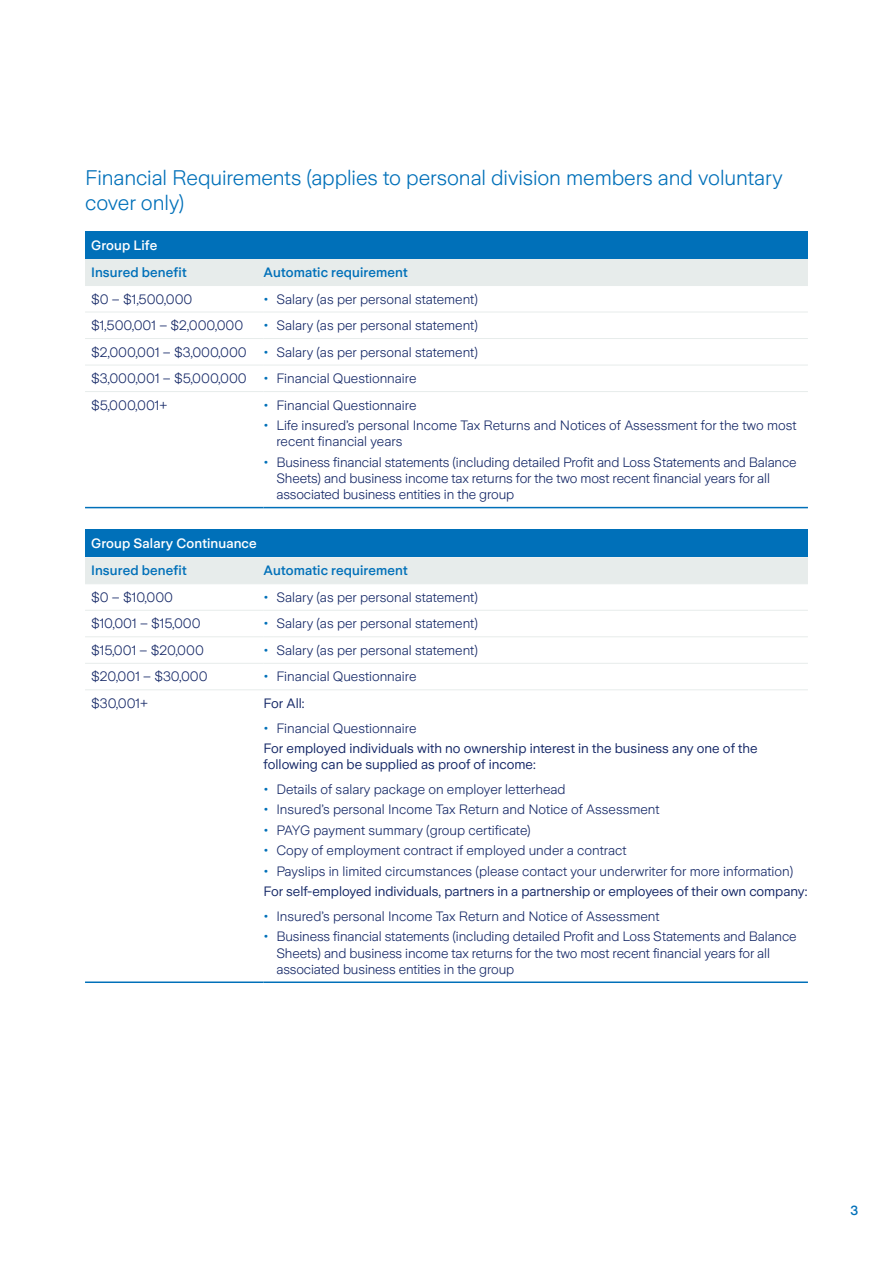
<style>
.page{position:relative;width:893px;height:1263px;background:#fff}
.page>*{position:absolute;margin:0;border:0;box-sizing:border-box;transform-origin:0 0}
.t1{font:300 21px/25.2px "Zurich Sans";letter-spacing:-.005em;color:#0070b9}
.t2{font:300 13.5px/16.2px "Zurich Sans";color:#142766}
.t3{font:13.5px/20.4px "Zurich Sans";color:#142766}
.t4{font:500 13.5px "Zurich Sans";letter-spacing:.01em;color:#0070b9}
.t5{font:500 13.5px "Zurich Sans";letter-spacing:.01em;color:#fff}
.t6{font:500 13.2px "Zurich Sans";color:#0070b9}
.s1{font-weight:400;color:#0070b9}
.s2{color:#0070b9}
.s3{font-weight:300}
</style>
<div class="page">
<div style="left:85px;top:231px;width:723px;height:28px;background:#0070b9"></div>
<div style="left:85px;top:259px;width:723px;height:26px;background:#e7eceb"></div>
<hr style="left:85px;top:285px;width:179px;height:1px;background:#e7eceb">
<hr style="left:264px;top:285px;width:544px;height:1px;background:#e7eceb">
<hr style="left:85px;top:312px;width:179px;height:1px;background:#e7eceb">
<hr style="left:264px;top:312px;width:544px;height:1px;background:#e7eceb">
<hr style="left:85px;top:338px;width:179px;height:1px;background:#e7eceb">
<hr style="left:264px;top:338px;width:544px;height:1px;background:#e7eceb">
<hr style="left:85px;top:365px;width:179px;height:1px;background:#e7eceb">
<hr style="left:264px;top:365px;width:544px;height:1px;background:#e7eceb">
<hr style="left:85px;top:391px;width:179px;height:1px;background:#e7eceb">
<hr style="left:264px;top:391px;width:544px;height:1px;background:#e7eceb">
<hr style="left:85px;top:507px;width:179px;height:1px;background:#0070b9">
<hr style="left:264px;top:507px;width:544px;height:1px;background:#0070b9">
<div style="left:85px;top:530px;width:723px;height:27px;background:#0070b9"></div>
<div style="left:85px;top:557px;width:723px;height:26px;background:#e7eceb"></div>
<hr style="left:85px;top:583px;width:179px;height:1px;background:#e7eceb">
<hr style="left:264px;top:583px;width:544px;height:1px;background:#e7eceb">
<hr style="left:85px;top:610px;width:179px;height:1px;background:#e7eceb">
<hr style="left:264px;top:610px;width:544px;height:1px;background:#e7eceb">
<hr style="left:85px;top:636px;width:179px;height:1px;background:#e7eceb">
<hr style="left:264px;top:636px;width:544px;height:1px;background:#e7eceb">
<hr style="left:85px;top:663px;width:179px;height:1px;background:#e7eceb">
<hr style="left:264px;top:663px;width:544px;height:1px;background:#e7eceb">
<hr style="left:85px;top:981px;width:179px;height:2px;background:#0070b9">
<hr style="left:264px;top:981px;width:544px;height:2px;background:#0070b9">
<hr style="left:85px;top:689px;width:179px;height:1px;background:#e7eceb">
<hr style="left:264px;top:689px;width:544px;height:1px;background:#e7eceb">
<h1 class="t1" style="left:85px;top:165px;width:699px">Financial Requirements (applies to personal division members and voluntary cover only)</h1>
<p class="t5" style="left:91px;top:238px;width:68px">Group Life</p>
<p class="t4" style="left:91px;top:265px;width:97px">Insured benefit</p>
<p class="t4" style="left:264px;top:265px;width:146px">Automatic requirement</p>
<p class="t2" style="left:91px;top:291px;width:103px">$0 – $1,500,000</p>
<p class="t2" style="left:264px;top:291px;width:216px"><span class="s1">•</span> Salary (as per personal statement)</p>
<p class="t2" style="left:91px;top:317px;width:154px">$1,500,001 – $2,000,000</p>
<p class="t2" style="left:91px;top:312px;width:388px;line-height:26.5px;text-indent:173px"><span class="s1">•</span> Salary (as per personal statement) $2,000,001 – $3,000,000 <span class="s1">•</span> Salary (as per personal statement) $3,000,001 – $5,000,000 <span class="s1">•</span> Financial Questionnaire $5,000,001+</p>
<p class="t2" style="left:264px;top:397px;width:154px"><span class="s1">•</span> Financial Questionnaire</p>
<p class="t2" style="left:276px;top:417px;width:522px;text-indent:-13px"><span class="s1">•</span> Life insured’s personal Income Tax Returns and Notices of Assessment for the two most recent financial years</p>
<p class="t2" style="left:276px;top:454px;width:522px;text-indent:-13px"><span class="s1">•</span> Business financial statements (including detailed Profit and Loss Statements and Balance<br>Sheets) and business income tax returns for the two most recent financial years for all associated business entities in the group</p>
<p class="t5" style="left:91px;top:536px;width:167px">Group Salary Continuance</p>
<p class="t4" style="left:91px;top:563px;width:97px">Insured benefit</p>
<p class="t4" style="left:264px;top:563px;width:146px">Automatic requirement</p>
<p class="t2" style="left:91px;top:589px;width:84px">$0 – $10,000</p>
<p class="t2" style="left:264px;top:589px;width:216px"><span class="s1">•</span> Salary (as per personal statement)</p>
<p class="t2" style="left:91px;top:616px;width:111px">$10,001 – $15,000</p>
<p class="t2" style="left:264px;top:616px;width:216px"><span class="s1">•</span> Salary (as per personal statement)</p>
<p class="t2" style="left:91px;top:642px;width:114px">$15,001 – $20,000</p>
<p class="t2" style="left:264px;top:642px;width:216px"><span class="s1">•</span> Salary (as per personal statement)</p>
<p class="t2" style="left:91px;top:669px;width:118px">$20,001 – $30,000</p>
<p class="t2" style="left:264px;top:669px;width:154px"><span class="s1">•</span> Financial Questionnaire</p>
<p class="t2" style="left:91px;top:695px;width:58px">$30,001+</p>
<p class="t3" style="left:264px;top:693px;width:42px">For All:</p>
<p class="t3" style="left:264px;top:718px;width:495px"><span class="s2">•</span> <span class="s3">Financial Questionnaire<br></span>For employed individuals with no ownership interest in the business any one of the</p>
<p class="t3" style="left:264px;top:754px;width:274px">following can be supplied as proof of income:</p>
<p class="t2" style="left:264px;top:781px;width:304px"><span class="s1">•</span> Details of salary package on employer letterhead</p>
<p class="t2" style="left:264px;top:802px;width:397px"><span class="s1">•</span> Insured’s personal Income Tax Return and Notice of Assessment</p>
<p class="t2" style="left:264px;top:822px;width:269px"><span class="s1">•</span> PAYG payment summary (group certificate)</p>
<p class="t2" style="left:264px;top:843px;width:364px"><span class="s1">•</span> Copy of employment contract if employed under a contract</p>
<p class="t3" style="left:264px;top:861px;width:545px"><span class="s2">•</span> <span class="s3">Payslips in limited circumstances (please contact your underwriter for more information)<br></span>For self-employed individuals, partners in a partnership or employees of their own company:</p>
<p class="t2" style="left:264px;top:908px;width:397px"><span class="s1">•</span> Insured’s personal Income Tax Return and Notice of Assessment</p>
<p class="t2" style="left:276px;top:929px;width:522px;text-indent:-13px"><span class="s1">•</span> Business financial statements (including detailed Profit and Loss Statements and Balance<br>Sheets) and business income tax returns for the two most recent financial years for all associated business entities in the group</p>
<p class="t6" style="left:850px;top:1203px;width:9px">3</p>
</div>
